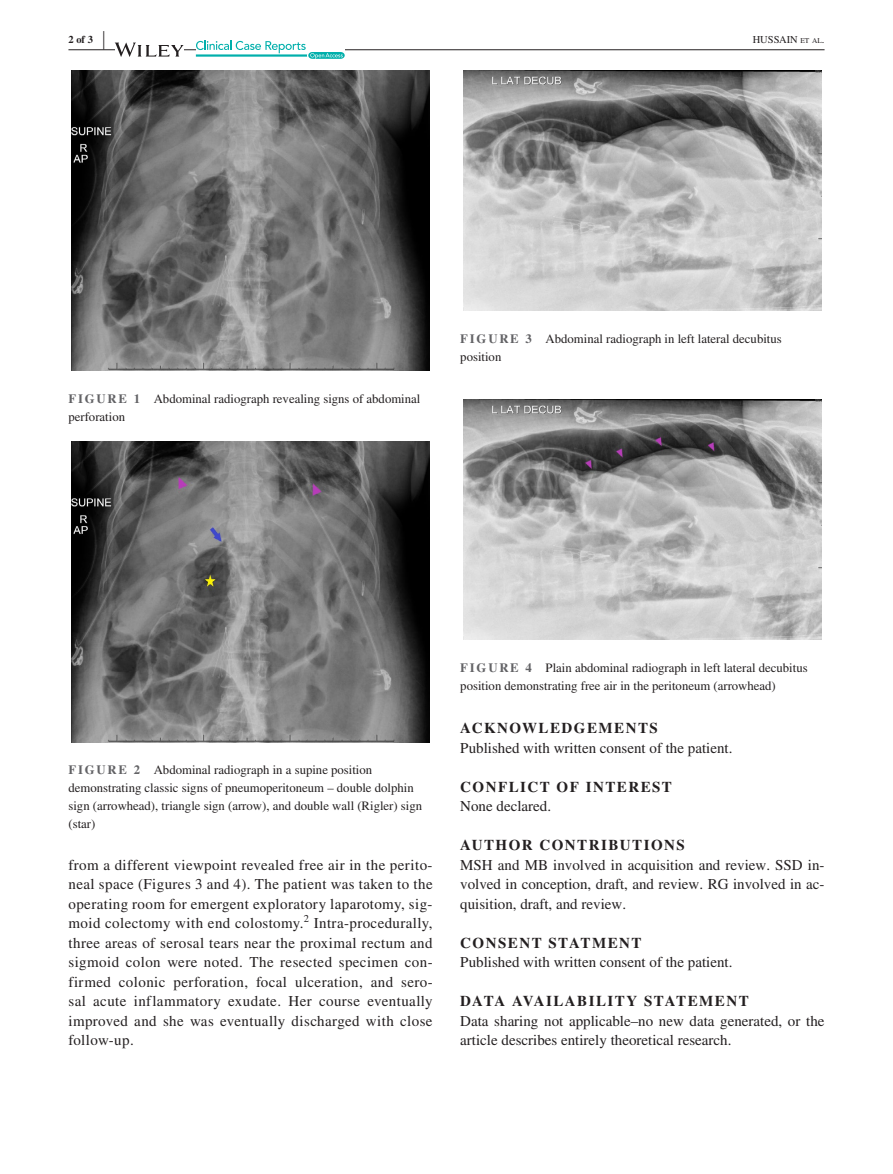
<style>
.page{position:relative;width:893px;height:1174px;background:#fff}
.page>*{position:absolute;margin:0;border:0;box-sizing:border-box;transform-origin:0 0}
.t1{font:700 25.95px "STIX";color:#231f20;scale:.36 1}
.t2{font:15px/19.5px "STIX";color:#231f20;text-align:justify}
.t3{font:700 15px "STIX";letter-spacing:.1em;color:#231f20}
.t4{font:12.75px/18px "STIX";color:#231f20}
.t5{font:10.5px "STIX";color:#231f20}
.t6{font:700 10.5px "STIX";color:#231f20}
.t7{font:10.5px "STIX";color:#231f20}
.s1{font-size:7.35px}
.s2{font-weight:700;color:#636366}
</style>
<div class="page">
<hr style="left:68px;top:49px;width:756px;height:1px;background:#231f20">
<svg style="left:115px;top:43px;width:69px;height:14px"></svg>
<svg style="left:196px;top:41px;width:149px;height:18px"></svg>
<div style="left:68px;top:441px;width:365px;height:301px;background:linear-gradient(to bottom,#fff,#fff)"></div>
<img style="left:72px;top:441px;width:357px;height:301px">
<img style="left:464px;top:70px;width:357px;height:240px">
<img style="left:464px;top:399px;width:357px;height:240px">
<div style="left:68px;top:70px;width:365px;height:300px;background:linear-gradient(to bottom,#fff,#fff)"></div>
<img style="left:72px;top:70px;width:357px;height:300px">
<p class="t6" style="left:68px;top:33px;width:26px">2 of 3</p>
<h1 class="t1" style="left:103px;top:24px;width:7px">|</h1>
<p class="t5" style="left:753px;top:32px;width:73px">HUSSAIN <span class="s1">et al</span>.</p>
<p class="t4" style="left:68px;top:390px;width:353px"><span class="s2">FIGURE 1</span> Abdominal radiograph revealing signs of abdominal perforation</p>
<p class="t4" style="left:460px;top:330px;width:323px"><span class="s2">FIGURE 3</span> Abdominal radiograph in left lateral decubitus position</p>
<p class="t4" style="left:68px;top:761px;width:355px"><span class="s2">FIGURE 2</span> Abdominal radiograph in a supine position demonstrating classic signs of pneumoperitoneum – double dolphin sign (arrowhead), triangle sign (arrow), and double wall (Rigler) sign (star)</p>
<p class="t2" style="left:68px;top:856px;width:366px">from a different viewpoint revealed free air in the perito&shy;neal space (Figures 3 and 4). The patient was taken to the operating room for emergent exploratory laparotomy, sig&shy;moid colectomy with end colostomy.</p>
<p class="t7" style="left:304px;top:911px;width:7px">2</p>
<p class="t2" style="left:68px;top:914px;width:366px;text-indent:245px">Intra-procedurally, three areas of serosal tears near the proximal rectum and sigmoid colon were noted. The resected specimen con&shy;firmed colonic perforation, focal ulceration, and sero&shy;sal acute inflammatory exudate. Her course eventually improved and she was eventually discharged with close follow-up.</p>
<p class="t4" style="left:460px;top:659px;width:349px"><span class="s2">FIGURE 4</span> Plain abdominal radiograph in left lateral decubitus position demonstrating free air in the peritoneum (arrowhead)</p>
<p class="t3" style="left:460px;top:719px;width:199px">ACKNOWLEDGEMENTS</p>
<p class="t2" style="left:460px;top:739px;width:274px">Published with written consent of the patient.</p>
<p class="t3" style="left:460px;top:778px;width:213px">CONFLICT OF INTEREST</p>
<p class="t2" style="left:460px;top:797px;width:92px">None declared.</p>
<p class="t3" style="left:460px;top:836px;width:226px">AUTHOR CONTRIBUTIONS</p>
<p class="t2" style="left:460px;top:856px;width:366px">MSH and MB involved in acquisition and review. SSD in&shy;volved in conception, draft, and review. RG involved in ac&shy;quisition, draft, and review.</p>
<p class="t3" style="left:460px;top:934px;width:183px">CONSENT STATMENT</p>
<p class="t2" style="left:460px;top:953px;width:274px">Published with written consent of the patient.</p>
<p class="t3" style="left:460px;top:992px;width:290px">DATA AVAILABILITY STATEMENT</p>
<p class="t2" style="left:460px;top:1012px;width:366px">Data sharing not applicable–no new data generated, or the article describes entirely theoretical research.</p>
</div>
